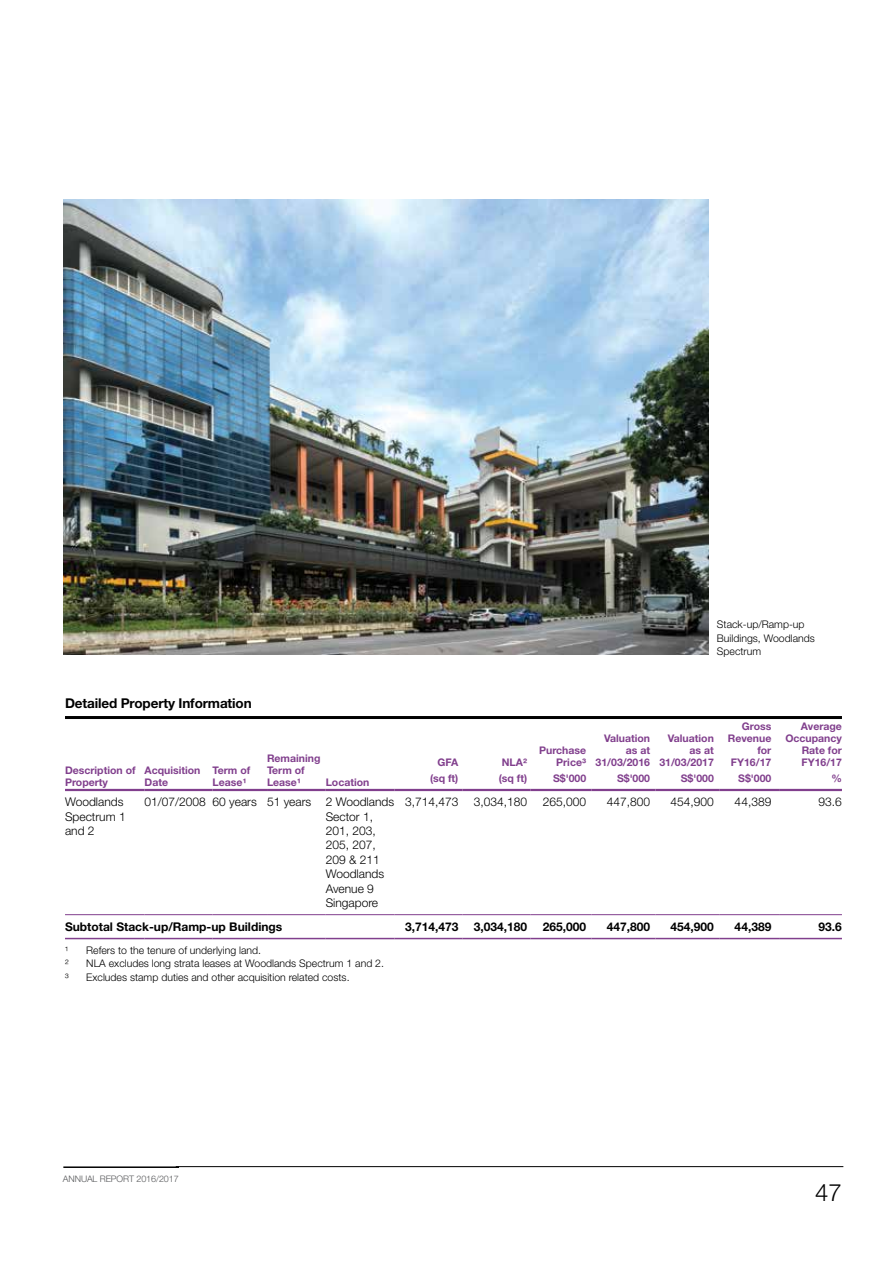
<style>
.page{position:relative;width:893px;height:1263px;background:#fff}
.page>*{position:absolute;margin:0;border:0;box-sizing:border-box;transform-origin:0 0}
.t1{font:300 24px "Helvetica Neue LT Std";color:#000}
.t2{font:700 13.5px "Helvetica Neue LT Std";letter-spacing:-.01em;color:#000}
.t3{font:300 12px/14.4px "Helvetica Neue LT Std";color:#000}
.t4{font:700 12px "Helvetica Neue LT Std";color:#000}
.t5{font:700 10.5px/12px "Helvetica Neue LT Std";color:#813f8d;text-align:right}
.t6{font:300 10.5px/13.5px "Helvetica Neue LT Std";color:#000}
.t7{font:300 9px "Helvetica Neue LT Std";letter-spacing:-.01em;color:#58595b}
</style>
<div class="page">
<img style="left:64px;top:200px;width:645px;height:455px">
<svg style="left:65px;top:788px;width:777px;height:152px"></svg>
<hr style="left:65px;top:789px;width:80px;height:2px;background:#813f8d">
<hr style="left:145px;top:789px;width:68px;height:2px;background:#813f8d">
<hr style="left:213px;top:789px;width:54px;height:2px;background:#813f8d">
<hr style="left:267px;top:789px;width:59px;height:2px;background:#813f8d">
<hr style="left:326px;top:789px;width:69px;height:2px;background:#813f8d">
<hr style="left:395px;top:789px;width:68px;height:2px;background:#813f8d">
<hr style="left:463px;top:789px;width:68px;height:2px;background:#813f8d">
<hr style="left:531px;top:789px;width:61px;height:2px;background:#813f8d">
<hr style="left:592px;top:789px;width:63px;height:2px;background:#813f8d">
<hr style="left:655px;top:789px;width:64px;height:2px;background:#813f8d">
<hr style="left:719px;top:789px;width:61px;height:2px;background:#813f8d">
<hr style="left:780px;top:789px;width:62px;height:2px;background:#813f8d">
<hr style="left:65px;top:914px;width:80px;height:1px;background:#813f8d">
<hr style="left:145px;top:914px;width:68px;height:1px;background:#813f8d">
<hr style="left:213px;top:914px;width:54px;height:1px;background:#813f8d">
<hr style="left:267px;top:914px;width:59px;height:1px;background:#813f8d">
<hr style="left:326px;top:914px;width:69px;height:1px;background:#813f8d">
<hr style="left:395px;top:914px;width:68px;height:1px;background:#813f8d">
<hr style="left:463px;top:914px;width:68px;height:1px;background:#813f8d">
<hr style="left:531px;top:914px;width:61px;height:1px;background:#813f8d">
<hr style="left:592px;top:914px;width:63px;height:1px;background:#813f8d">
<hr style="left:655px;top:914px;width:64px;height:1px;background:#813f8d">
<hr style="left:719px;top:914px;width:61px;height:1px;background:#813f8d">
<hr style="left:780px;top:914px;width:62px;height:1px;background:#813f8d">
<hr style="left:65px;top:938px;width:80px;height:1px;background:#813f8d">
<hr style="left:145px;top:938px;width:68px;height:1px;background:#813f8d">
<hr style="left:213px;top:938px;width:54px;height:1px;background:#813f8d">
<hr style="left:267px;top:938px;width:59px;height:1px;background:#813f8d">
<hr style="left:326px;top:938px;width:69px;height:1px;background:#813f8d">
<hr style="left:395px;top:938px;width:68px;height:1px;background:#813f8d">
<hr style="left:463px;top:938px;width:68px;height:1px;background:#813f8d">
<hr style="left:531px;top:938px;width:61px;height:1px;background:#813f8d">
<hr style="left:592px;top:938px;width:63px;height:1px;background:#813f8d">
<hr style="left:655px;top:938px;width:64px;height:1px;background:#813f8d">
<hr style="left:719px;top:938px;width:61px;height:1px;background:#813f8d">
<hr style="left:780px;top:938px;width:62px;height:1px;background:#813f8d">
<hr style="left:65px;top:716px;width:777px;height:3px;background:#000">
<hr style="left:176px;top:1166px;width:667px;height:1px;background:#000">
<hr style="left:63px;top:1166px;width:116px;height:2px;background:#000">
<p class="t2" style="left:65px;top:694px;width:188px">Detailed Property Information</p>
<p class="t5" style="left:65px;top:764px;width:72px;text-align:left">Description of<br>Property</p>
<p class="t5" style="left:145px;top:764px;width:57px;text-align:left">Acquisition<br>Date</p>
<p class="t5" style="left:213px;top:764px;width:39px;text-align:left">Term of<br>Lease¹</p>
<p class="t5" style="left:267px;top:752px;width:55px;text-align:left">Remaining<br>Term of<br>Lease¹</p>
<p class="t5" style="left:326px;top:776px;width:45px">Location</p>
<p class="t6" style="left:717px;top:618px;width:100px">Stack-up/Ramp-up<br>Buildings, Woodlands<br>Spectrum</p>
<p class="t5" style="left:438px;top:756px;width:22px">GFA</p>
<p class="t5" style="left:502px;top:756px;width:27px">NLA²</p>
<p class="t5" style="left:539px;top:744px;width:49px">Purchase<br>Price³</p>
<p class="t5" style="left:596px;top:732px;width:56px">Valuation as at<br>31/03/2016</p>
<p class="t5" style="left:659px;top:732px;width:56px">Valuation as at<br>31/03/2017</p>
<p class="t5" style="left:728px;top:720px;width:45px">Gross<br>Revenue for<br>FY16/17</p>
<p class="t5" style="left:785px;top:720px;width:58px">Average<br>Occupancy<br>Rate for<br>FY16/17</p>
<p class="t5" style="left:430px;top:772px;width:30px">(sq ft)</p>
<p class="t5" style="left:499px;top:772px;width:30px">(sq ft)</p>
<p class="t5" style="left:553px;top:772px;width:35px">S$'000</p>
<p class="t5" style="left:617px;top:772px;width:35px">S$'000</p>
<p class="t5" style="left:681px;top:772px;width:35px">S$'000</p>
<p class="t5" style="left:738px;top:772px;width:35px">S$'000</p>
<p class="t5" style="left:831px;top:772px;width:12px">%</p>
<p class="t3" style="left:65px;top:794px;width:62px">Woodlands<br>Spectrum 1 and 2</p>
<p class="t3" style="left:326px;top:794px;width:70px;text-indent:-181px">01/07/2008 60 years 51 years 2 Woodlands<br>Sector 1,<br>201, 203,<br>205, 207,<br>209 &amp; 211<br>Woodlands<br>Avenue 9<br>Singapore</p>
<p class="t3" style="left:405px;top:794px;width:55px">3,714,473</p>
<p class="t3" style="left:474px;top:794px;width:55px">3,034,180</p>
<p class="t3" style="left:543px;top:794px;width:45px">265,000</p>
<p class="t3" style="left:607px;top:794px;width:45px">447,800</p>
<p class="t3" style="left:670px;top:794px;width:45px">454,900</p>
<p class="t3" style="left:735px;top:794px;width:38px">44,389</p>
<p class="t3" style="left:819px;top:794px;width:25px">93.6</p>
<p class="t4" style="left:65px;top:919px;width:219px">Subtotal Stack-up/Ramp-up Buildings</p>
<p class="t4" style="left:405px;top:919px;width:55px">3,714,473</p>
<p class="t4" style="left:474px;top:919px;width:55px">3,034,180</p>
<p class="t4" style="left:543px;top:919px;width:45px">265,000</p>
<p class="t4" style="left:607px;top:919px;width:45px">447,800</p>
<p class="t4" style="left:670px;top:919px;width:45px">454,900</p>
<p class="t4" style="left:735px;top:919px;width:38px">44,389</p>
<p class="t4" style="left:819px;top:919px;width:25px">93.6</p>
<p class="t6" style="left:65px;top:943px;width:5px">¹</p>
<p class="t6" style="left:86px;top:943px;width:176px">Refers to the tenure of underlying land.</p>
<p class="t6" style="left:65px;top:956px;width:5px">²</p>
<p class="t6" style="left:86px;top:956px;width:299px">NLA excludes long strata leases at Woodlands Spectrum 1 and 2.</p>
<p class="t6" style="left:65px;top:970px;width:5px">³</p>
<p class="t6" style="left:86px;top:970px;width:265px">Excludes stamp duties and other acquisition related costs.</p>
<p class="t7" style="left:63px;top:1173px;width:117px">ANNUAL REPORT 2016/2017</p>
<h1 class="t1" style="left:815px;top:1178px;width:28px">47</h1>
</div>
